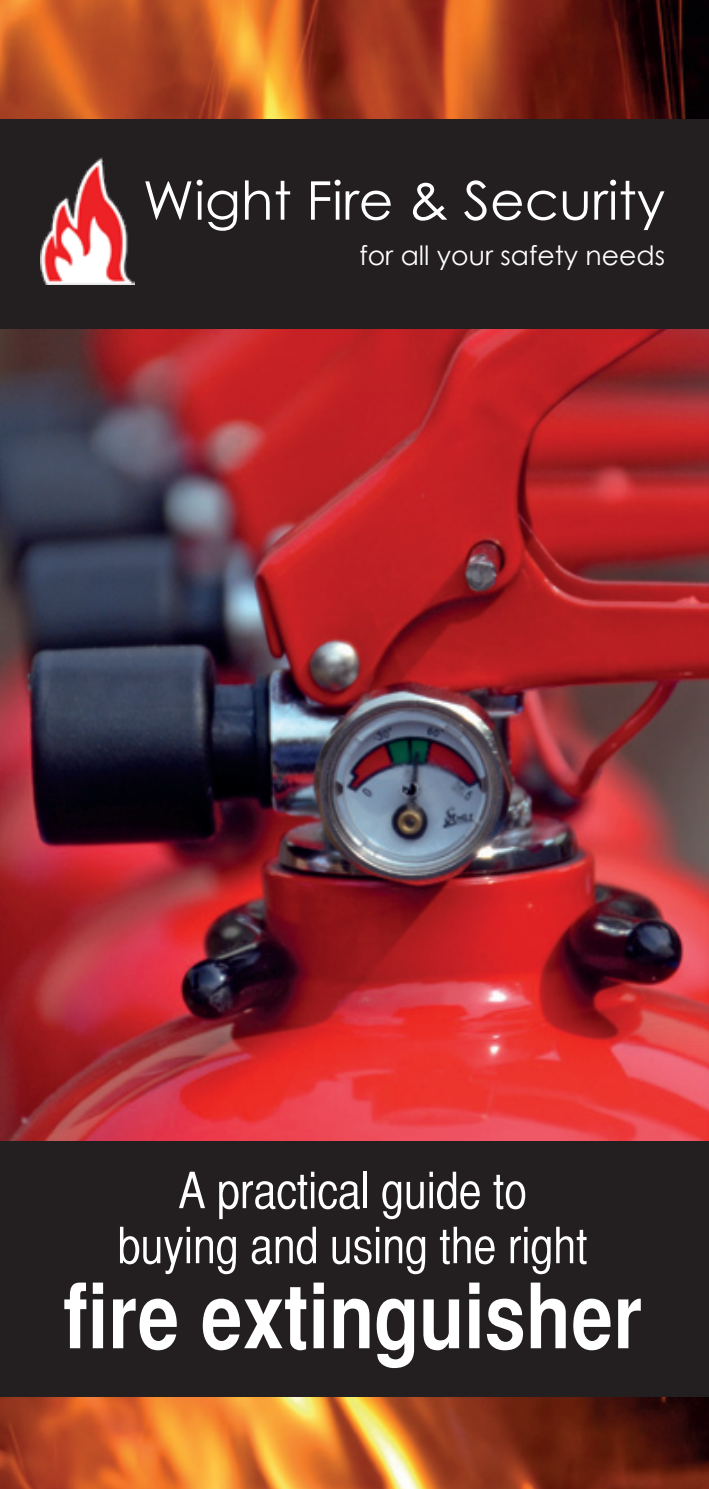
<style>
.page{position:relative;width:709px;height:1489px;background:#fff}
.page>*{position:absolute;margin:0;border:0;box-sizing:border-box;transform-origin:0 0}
.t1{font:90px "Helvetica CY Bold";color:#fff}
.t2{font:53.25px "Century Gothic";color:#fff}
.t3{font:50px/55px "Helvetica CY Plain";color:#fff;text-align:center}
.t4{font:26.75px "Century Gothic";color:#fff}
</style>
<div class="page">
<img style="left:0;top:328px;width:709px;height:813px">
<img style="left:0;top:1396px;width:709px;height:92px">
<img style="left:0;top:0;width:709px;height:119px">
<div style="left:0;top:1141px;width:709px;height:255px;background:#231f20"></div>
<div style="left:0;top:119px;width:709px;height:209px;background:#231f20"></div>
<img style="left:40px;top:157px;width:94px;height:128px">
<p class="t2" style="left:143px;top:168px;width:524px">Wight Fire &amp; Security</p>
<p class="t4" style="left:359px;top:239px;width:307px">for all your safety needs</p>
<p class="t3" style="left:118px;top:1162px;width:471px">A practical guide to buying and using the right</p>
<h1 class="t1" style="left:63px;top:1261px;width:580px">fire extinguisher</h1>
</div>
